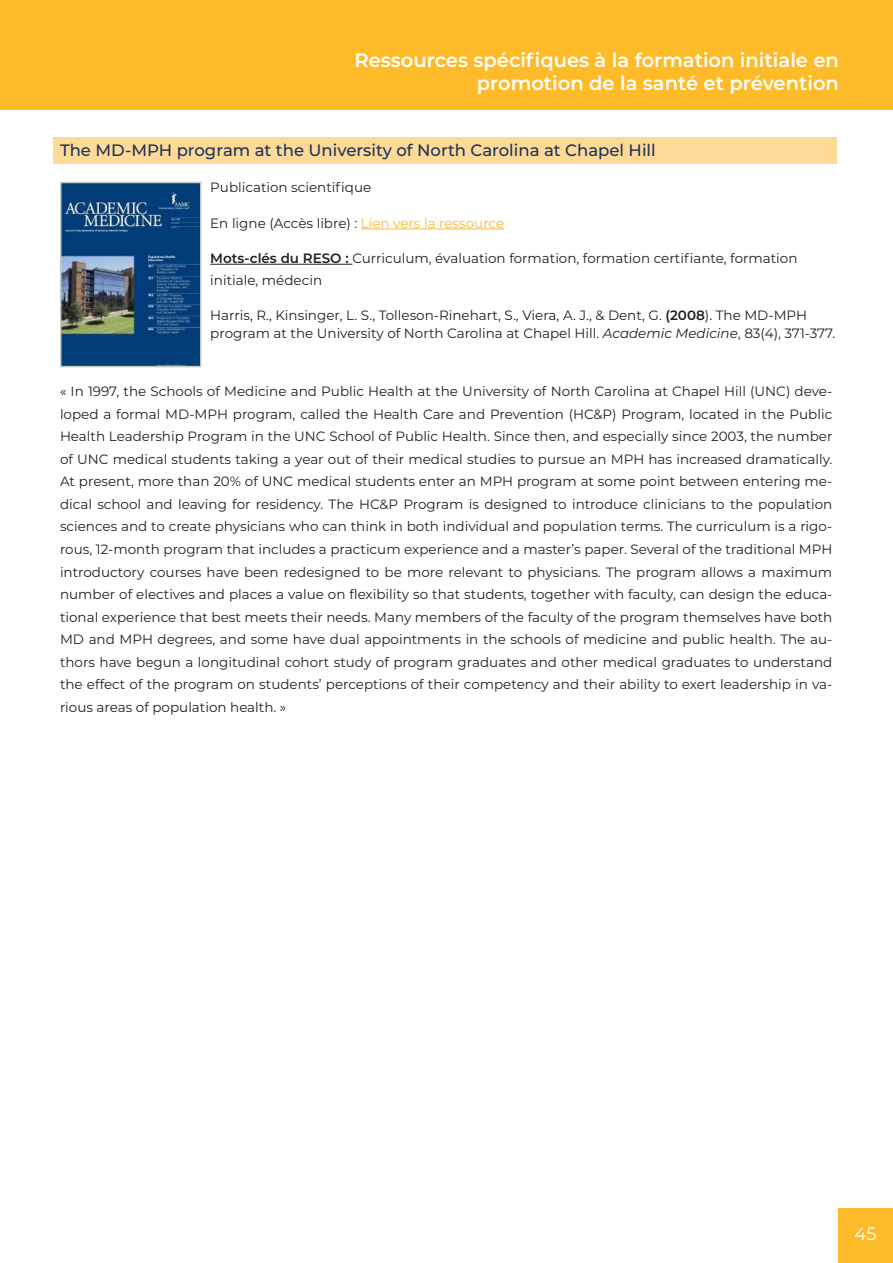
<style>
.page{position:relative;width:893px;height:1263px;background:#fff}
.page>*{position:absolute;margin:0;border:0;box-sizing:border-box;transform-origin:0 0}
.t1{font:600 19.5px/23.4px "Montserrat";color:#fff;text-align:right}
.t2{font:18px "Montserrat";color:#fff}
.t3{font:500 16.5px "Montserrat";color:#1c3358}
.t4{font:13.5px/22.5px "Montserrat";color:#231f20}
.s1{color:#fdbb2a}
.s2{font-weight:600}
.s3{font-style:italic}
</style>
<div class="page">
<div style="left:0;top:0;width:893px;height:110px;background:#fdbb2a"></div>
<div style="left:839px;top:1209px;width:54px;height:54px;background:#fdbb2a"></div>
<div style="left:54px;top:137px;width:783px;height:26px;background:#fed997"></div>
<img style="left:63px;top:185px;width:135px;height:179px">
<div style="left:60px;top:182px;width:141px;height:185px;border:2px solid #c3c8c1"></div>
<hr style="left:361px;top:229px;width:143px;height:1px;background:#fdbb2a">
<hr style="left:210px;top:264px;width:142px;height:1px;background:#231f20">
<h1 class="t1" style="left:354px;top:47px;width:486px">Ressources spécifiques à la formation initiale en promotion de la santé et prévention</h1>
<p class="t3" style="left:60px;top:139px;width:597px">The MD-MPH program at the University of North Carolina at Chapel Hill</p>
<p class="t4" style="left:210px;top:176px;width:162px">Publication scientifique</p>
<p class="t4" style="left:210px;top:211px;width:295px">En ligne (Accès libre) : <span class="s1">Lien vers la ressource</span></p>
<p class="t4" style="left:210px;top:246px;width:589px"><span class="s2">Mots-clés du RESO :</span> Curriculum, évaluation formation, formation certifiante, formation initiale, médecin</p>
<p class="t4" style="left:210px;top:306px;width:626px;line-height:18px">Harris, R., Kinsinger, L. S., Tolleson-Rinehart, S., Viera, A. J., &amp; Dent, G. <span class="s2">(2008</span>). The MD-MPH program at the University of North Carolina at Chapel Hill. <span class="s3">Academic Medicine</span>, 83(4), 371-377.</p>
<p class="t4" style="left:60px;top:380px;width:774px;text-align:justify">« In 1997, the Schools of Medicine and Public Health at the University of North Carolina at Chapel Hill (UNC) deve&shy;loped a formal MD-MPH program, called the Health Care and Prevention (HC&amp;P) Program, located in the Public Health Leadership Program in the UNC School of Public Health. Since then, and especially since 2003, the number of UNC medical students taking a year out of their medical studies to pursue an MPH has increased dramatically.<br>At present, more than 20% of UNC medical students enter an MPH program at some point between entering me&shy;dical school and leaving for residency. The HC&amp;P Program is designed to introduce clinicians to the population sciences and to create physicians who can think in both individual and population terms. The curriculum is a rigo&shy;rous, 12-month program that includes a practicum experience and a master’s paper. Several of the traditional MPH introductory courses have been redesigned to be more relevant to physicians. The program allows a maximum number of electives and places a value on flexibility so that students, together with faculty, can design the educa&shy;tional experience that best meets their needs. Many members of the faculty of the program themselves have both MD and MPH degrees, and some have dual appointments in the schools of medicine and public health. The au&shy;thors have begun a longitudinal cohort study of program graduates and other medical graduates to understand the effect of the program on students’ perceptions of their competency and their ability to exert leadership in va&shy;rious areas of population health. »</p>
<h2 class="t2" style="left:854px;top:1221px;width:24px">45</h2>
</div>
